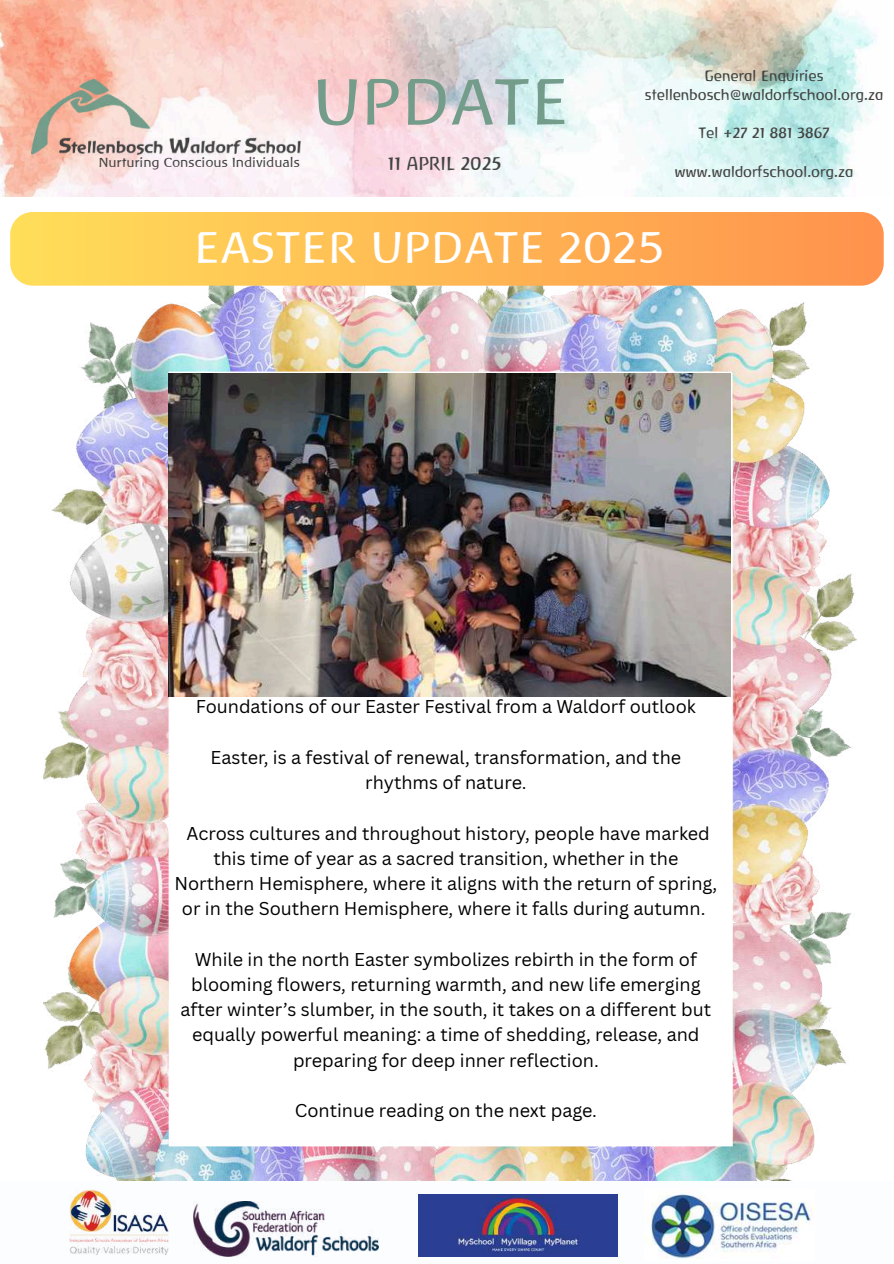
<style>
.page{position:relative;width:894px;height:1264px;background:#fff}
.page>*{position:absolute;margin:0;border:0;box-sizing:border-box;transform-origin:0 0}
.t1{font:66.15px "Baar Philos";color:#749c8a}
.t2{font:45px "Baar Philos";color:#fff}
.t3{font:18px/25.2px "Canva Sans";color:#000;text-align:center}
.t4{font:18px "Baar Antropos";color:#434442}
.t5{font:14.4px/19.2px "Baar Antropos";color:#434442;text-align:center}
.t6{font:13.35px "Baar Philos";color:#404040}
</style>
<div class="page">
<img style="left:43px;top:286px;width:812px;height:894px">
<div style="left:10px;top:212px;width:873px;height:74px;background:linear-gradient(to right,#ffde59,#ff924d);border-radius:23px"></div>
<img style="left:0;top:1px;width:875px;height:196px">
<img style="left:31px;top:80px;width:269px;height:76px">
<img style="left:194px;top:1201px;width:184px;height:54px">
<img style="left:70px;top:1189px;width:99px;height:65px">
<img style="left:418px;top:1194px;width:199px;height:61px">
<img style="left:644px;top:1193px;width:170px;height:66px">
<img style="left:169px;top:373px;width:561px;height:323px">
<p class="t6" style="left:98px;top:155px;width:203px">Nurturing Conscious Individuals</p>
<h1 class="t1" style="left:311px;top:65px;width:259px">UPDATE</h1>
<p class="t5" style="left:644px;top:66px;width:240px">General Enquiries stellenbosch@waldorfschool.org.za</p>
<p class="t5" style="left:698px;top:123px;width:132px">Tel +27 21 881 3867</p>
<p class="t5" style="left:674px;top:161px;width:180px">www.waldorfschool.org.za</p>
<p class="t4" style="left:388px;top:153px;width:115px">11 APRIL 2025</p>
<h2 class="t2" style="left:194px;top:223px;width:472px">EASTER UPDATE 2025</h2>
<p class="t3" style="left:196px;top:693px;width:501px">Foundations of our Easter Festival from a Waldorf outlook</p>
<p class="t3" style="left:210px;top:744px;width:472px">Easter, is a festival of renewal, transformation, and the rhythms of nature.</p>
<p class="t3" style="left:174px;top:820px;width:544px">Across cultures and throughout history, people have marked this time of year as a sacred transition, whether in the Northern Hemisphere, where it aligns with the return of spring, or in the Southern Hemisphere, where it falls during autumn.</p>
<p class="t3" style="left:180px;top:946px;width:532px">While in the north Easter symbolizes rebirth in the form of blooming flowers, returning warmth, and new life emerging after winter’s slumber, in the south, it takes on a different but equally powerful meaning: a time of shedding, release, and preparing for deep inner reflection.</p>
<p class="t3" style="left:295px;top:1097px;width:303px">Continue reading on the next page.</p>
</div>
